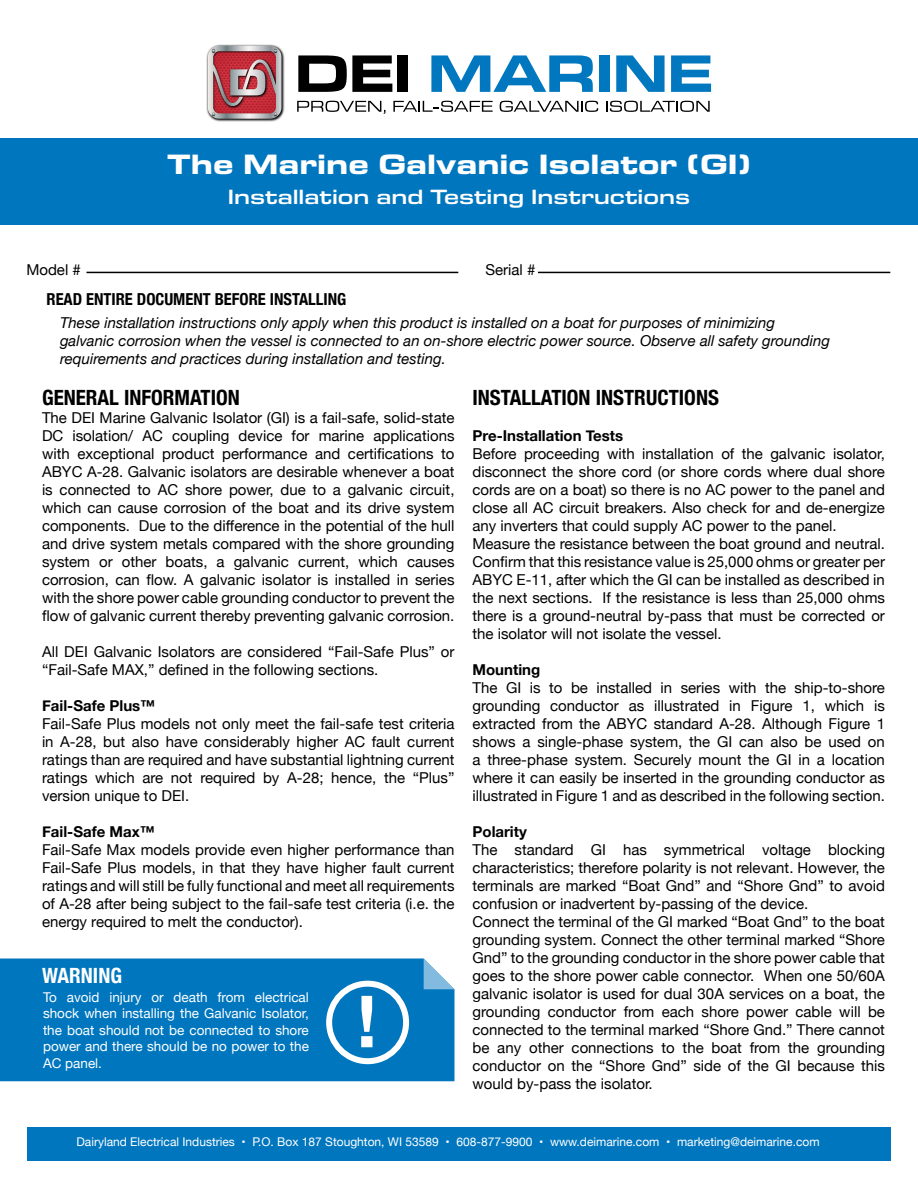
<style>
.page{position:relative;width:918px;height:1188px;background:#fff}
.page>*{position:absolute;margin:0;border:0;box-sizing:border-box;transform-origin:0 0}
.t1{font:700 72px "Helvetica Neue";color:#fff}
.t2{font:700 expanded 28.5px "Eurostile Next LT Pro";color:#fff}
.t3{font:700 condensed 21px "Helvetica Neue";color:#000}
.t4{font:600 expanded 21px "Eurostile Next LT Pro";color:#fff}
.t5{font:700 condensed 21px "Helvetica Neue";color:#fff}
.t6{font:700 condensed 16.5px "Helvetica Neue";color:#000}
.t7{font:15px/18px "Helvetica Neue";color:#000;text-align:justify}
.t8{font:italic 15px/18px "Helvetica Neue";color:#000}
.t9{font:700 15px "Helvetica Neue";color:#000}
.t10{font:13.5px/16.5px "Helvetica Neue";color:#fff;text-align:justify}
.t11{font:12px "Helvetica Neue";color:#fff}
</style>
<div class="page">
<div style="left:0;top:958px;width:454px;height:123px;background:#0076be"></div>
<svg style="left:424px;top:959px;width:30px;height:30px"></svg>
<div style="left:0;top:138px;width:918px;height:87px;background:#0076be"></div>
<svg style="left:297px;top:101px;width:88px;height:13px"></svg>
<svg style="left:393px;top:101px;width:100px;height:11px"></svg>
<svg style="left:500px;top:101px;width:98px;height:11px"></svg>
<svg style="left:606px;top:101px;width:104px;height:11px"></svg>
<svg style="left:298px;top:55px;width:94px;height:37px"></svg>
<div style="left:397px;top:55px;width:11px;height:37px;background:#000"></div>
<svg style="left:431px;top:55px;width:162px;height:37px"></svg>
<div style="left:599px;top:55px;width:11px;height:37px;background:#0077be"></div>
<svg style="left:616px;top:55px;width:49px;height:37px"></svg>
<svg style="left:671px;top:55px;width:40px;height:37px"></svg>
<img style="left:206px;top:44px;width:79px;height:78px">
<svg style="left:208px;top:46px;width:74px;height:73px;background:#b26c73"></svg>
<hr style="left:86px;top:272px;width:372px;height:1px;background:#000">
<hr style="left:538px;top:272px;width:352px;height:1px;background:#000">
<div style="left:326px;top:981px;width:83px;height:83px;border:6px solid #fff;border-radius:50%"></div>
<div style="left:27px;top:1128px;width:864px;height:33px;background:#0076be"></div>
<h2 class="t2" style="left:167px;top:148px;width:585px">The Marine Galvanic Isolator (GI)</h2>
<h3 class="t4" style="left:228px;top:185px;width:464px">Installation and Testing Instructions</h3>
<p class="t7" style="left:26px;top:262px;width:56px">Model #</p>
<p class="t7" style="left:485px;top:262px;width:51px">Serial #</p>
<p class="t6" style="left:46px;top:286px;width:301px">READ ENTIRE DOCUMENT BEFORE INSTALLING</p>
<p class="t8" style="left:60px;top:314px;width:772px">These installation instructions only apply when this product is installed on a boat for purposes of minimizing galvanic corrosion when the vessel is connected to an on-shore electric power source. Observe all safety grounding requirements and practices during installation and testing.</p>
<h3 class="t3" style="left:42px;top:380px;width:199px">GENERAL INFORMATION</h3>
<p class="t7" style="left:42px;top:410px;width:414px">The DEI Marine Galvanic Isolator (GI) is a fail-safe, solid-state DC isolation/ AC coupling device for marine applications with exceptional product performance and certifications to ABYC A-28. Galvanic isolators are desirable whenever a boat is connected to AC shore power, due to a galvanic circuit, which can cause corrosion of the boat and its drive system components. Due to the difference in the potential of the hull and drive system metals compared with the shore grounding system or other boats, a galvanic current, which causes corrosion, can flow. A galvanic isolator is installed in series with the shore power cable grounding conductor to prevent the flow of galvanic current thereby preventing galvanic corrosion.</p>
<p class="t7" style="left:42px;top:644px;width:414px">All DEI Galvanic Isolators are considered “Fail-Safe Plus” or “Fail-Safe MAX,” defined in the following sections.</p>
<p class="t9" style="left:42px;top:694px;width:115px">Fail-Safe Plus™</p>
<p class="t7" style="left:42px;top:716px;width:414px">Fail-Safe Plus models not only meet the fail-safe test criteria in A-28, but also have considerably higher AC fault current ratings than are required and have substantial lightning current ratings which are not required by A-28; hence, the “Plus” version unique to DEI.</p>
<p class="t9" style="left:42px;top:820px;width:114px">Fail-Safe Max™</p>
<p class="t7" style="left:42px;top:842px;width:414px">Fail-Safe Max models provide even higher performance than Fail-Safe Plus models, in that they have higher fault current ratings and will still be fully functional and meet all requirements of A-28 after being subject to the fail-safe test criteria (i.e. the energy required to melt the conductor).</p>
<h3 class="t5" style="left:42px;top:959px;width:82px">WARNING</h3>
<p class="t10" style="left:43px;top:990px;width:267px">To avoid injury or death from electrical shock when installing the Galvanic Isolator, the boat should not be connected to shore power and there should be no power to the AC panel.</p>
<h1 class="t1" style="left:357px;top:965px;width:22px">!</h1>
<h3 class="t3" style="left:472px;top:380px;width:248px">INSTALLATION INSTRUCTIONS</h3>
<p class="t9" style="left:472px;top:424px;width:152px">Pre-Installation Tests</p>
<p class="t7" style="left:472px;top:446px;width:414px;text-align:left">Before proceeding with installation of the galvanic isolator, disconnect the shore cord (or shore cords where dual shore cords are on a boat) so there is no AC power to the panel and close all AC circuit breakers. Also check for and de-energize any inverters that could supply AC power to the panel.<br>Measure the resistance between the boat ground and neutral.<br>Confirm that this resistance value is 25,000 ohms or greater per ABYC E-11, after which the GI can be installed as described in the next sections. If the resistance is less than 25,000 ohms there is a ground-neutral by-pass that must be corrected or the isolator will not isolate the vessel.</p>
<p class="t9" style="left:472px;top:658px;width:69px">Mounting</p>
<p class="t7" style="left:472px;top:680px;width:414px">The GI is to be installed in series with the ship-to-shore grounding conductor as illustrated in Figure 1, which is extracted from the ABYC standard A-28. Although Figure 1 shows a single-phase system, the GI can also be used on a three-phase system. Securely mount the GI in a location where it can easily be inserted in the grounding conductor as illustrated in Figure 1 and as described in the following section.</p>
<p class="t9" style="left:472px;top:820px;width:56px">Polarity</p>
<p class="t7" style="left:472px;top:842px;width:414px;text-align:left">The standard GI has symmetrical voltage blocking characteristics; therefore polarity is not relevant. However, the terminals are marked “Boat Gnd” and “Shore Gnd” to avoid confusion or inadvertent by-passing of the device.<br>Connect the terminal of the GI marked “Boat Gnd” to the boat grounding system. Connect the other terminal marked “Shore Gnd” to the grounding conductor in the shore power cable that goes to the shore power cable connector. When one 50/60A galvanic isolator is used for dual 30A services on a boat, the grounding conductor from each shore power cable will be connected to the terminal marked “Shore Gnd.” There cannot be any other connections to the boat from the grounding conductor on the “Shore Gnd” side of the GI because this would by-pass the isolator.</p>
<p class="t11" style="left:76px;top:1134px;width:745px">Dairyland Electrical Industries • P.O. Box 187 Stoughton, WI 53589 • 608-877-9900 • www.deimarine.com • marketing@deimarine.com</p>
</div>
